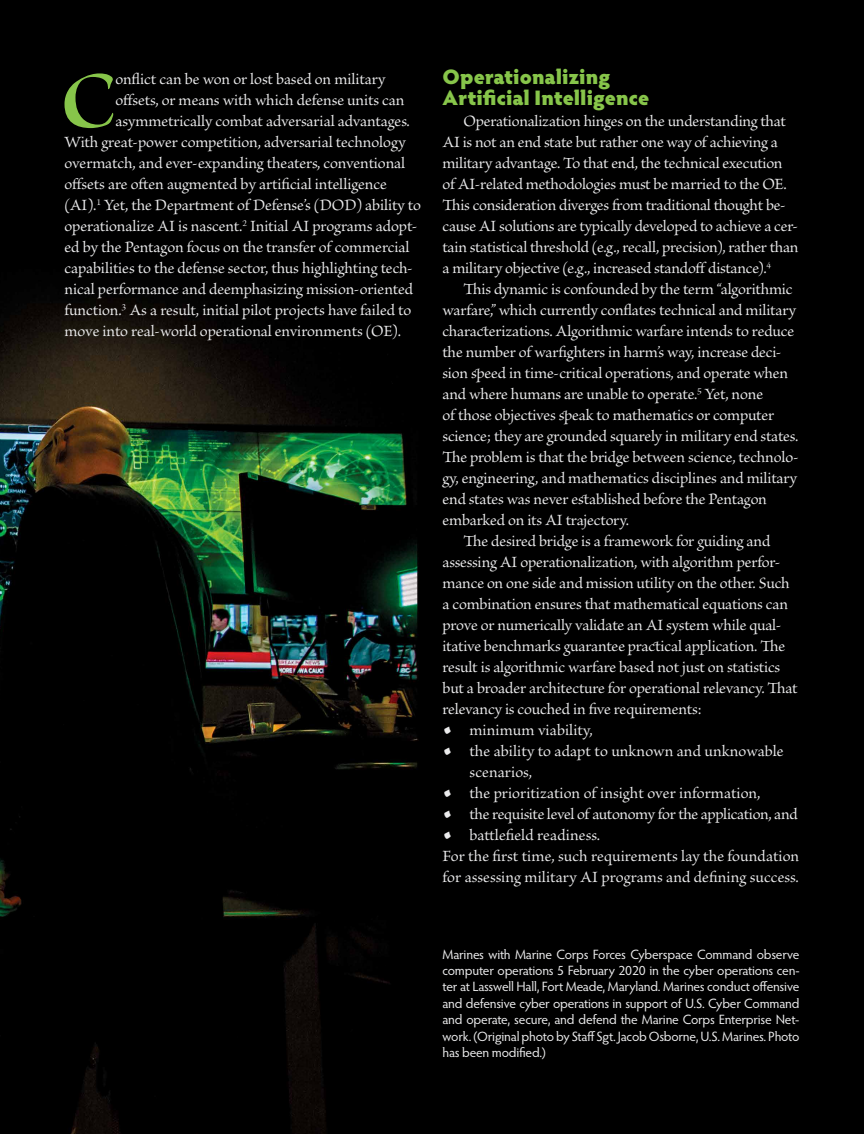
<style>
.page{position:relative;width:864px;height:1134px;background:#fff}
.page>*{position:absolute;margin:0;border:0;box-sizing:border-box;transform-origin:0 0}
.t1{font:87.3px "Brioso Pro Bold Disp";color:#87c54a}
.t2{font:900 21px/21px "Hypatia Sans Pro";color:#87c54a}
.t3{font:16.5px/21px "Brioso Pro";letter-spacing:-.01em;color:#ebebec}
.t4{font:13.5px/16.5px "Hypatia Sans Pro";letter-spacing:-.015em;color:#ebebec;text-align:justify}
.s1{font-size:28.8px}
</style>
<div class="page">
<img style="left:0;top:0;width:864px;height:1134px">
<h1 class="t1" style="left:61px;top:55px;width:57px">C</h1>
<p class="t3" style="left:115px;top:69px;width:272px">onflict can be won or lost based on military</p>
<p class="t3" style="left:115px;top:90px;width:291px">offsets, or means with which defense units can</p>
<p class="t3" style="left:115px;top:111px;width:296px">asymmetrically combat adversarial advantages.</p>
<p class="t3" style="left:65px;top:132px;width:343px">With great-power competition, adversarial technology</p>
<p class="t3" style="left:65px;top:153px;width:342px">overmatch, and ever-expanding theaters, conventional</p>
<p class="t3" style="left:65px;top:174px;width:324px">offsets are often augmented by artificial intelligence</p>
<p class="t3" style="left:65px;top:195px;width:358px">(AI).<sup>1</sup> Yet, the Department of Defense’s (DOD) ability to</p>
<p class="t3" style="left:65px;top:216px;width:354px">operationalize AI is nascent.<sup>2</sup> Initial AI programs adopt-</p>
<p class="t3" style="left:65px;top:237px;width:347px">ed by the Pentagon focus on the transfer of commercial</p>
<p class="t3" style="left:65px;top:258px;width:350px">capabilities to the defense sector, thus highlighting tech-</p>
<p class="t3" style="left:65px;top:279px;width:350px">nical performance and deemphasizing mission-oriented</p>
<p class="t3" style="left:65px;top:300px;width:348px">function.<sup>3</sup> As a result, initial pilot projects have failed to</p>
<p class="t3" style="left:65px;top:321px;width:338px">move into real-world operational environments (OE).</p>
<p class="t2" style="left:442px;top:65px;width:208px">Operationalizing<br>Artificial Intelligence</p>
<p class="t3" style="left:442px;top:111px;width:358px;text-indent:21px">Operationalization hinges on the understanding that AI is not an end state but rather one way of achieving a military advantage. To that end, the technical execution of AI-related methodologies must be married to the OE.<br>This consideration diverges from traditional thought be&shy;cause AI solutions are typically developed to achieve a cer&shy;tain statistical threshold (e.g., recall, precision), rather than a military objective (e.g., increased standoff distance).<sup>4</sup></p>
<p class="t3" style="left:464px;top:279px;width:331px">This dynamic is confounded by the term “algorithmic</p>
<p class="t3" style="left:442px;top:300px;width:355px">warfare,” which currently conflates technical and military</p>
<p class="t3" style="left:442px;top:321px;width:353px">characterizations. Algorithmic warfare intends to reduce</p>
<p class="t3" style="left:442px;top:342px;width:341px">the number of warfighters in harm’s way, increase deci-</p>
<p class="t3" style="left:442px;top:363px;width:347px">sion speed in time-critical operations, and operate when</p>
<p class="t3" style="left:442px;top:384px;width:322px">and where humans are unable to operate.<sup>5</sup> Yet, none</p>
<p class="t3" style="left:443px;top:405px;width:333px">of those objectives speak to mathematics or computer</p>
<p class="t3" style="left:443px;top:426px;width:357px">science; they are grounded squarely in military end states.</p>
<p class="t3" style="left:443px;top:447px;width:358px">The problem is that the bridge between science, technolo-</p>
<p class="t3" style="left:443px;top:468px;width:356px">gy, engineering, and mathematics disciplines and military</p>
<p class="t3" style="left:443px;top:489px;width:326px">end states was never established before the Pentagon</p>
<p class="t3" style="left:443px;top:510px;width:188px">embarked on its AI trajectory.</p>
<p class="t3" style="left:464px;top:531px;width:308px">The desired bridge is a framework for guiding and</p>
<p class="t3" style="left:443px;top:552px;width:340px">assessing AI operationalization, with algorithm perfor-</p>
<p class="t3" style="left:443px;top:573px;width:349px">mance on one side and mission utility on the other. Such</p>
<p class="t3" style="left:443px;top:594px;width:347px">a combination ensures that mathematical equations can</p>
<p class="t3" style="left:443px;top:615px;width:340px">prove or numerically validate an AI system while qual-</p>
<p class="t3" style="left:443px;top:636px;width:344px">itative benchmarks guarantee practical application. The</p>
<p class="t3" style="left:443px;top:657px;width:339px">result is algorithmic warfare based not just on statistics</p>
<p class="t3" style="left:443px;top:678px;width:357px">but a broader architecture for operational relevancy. That</p>
<p class="t3" style="left:443px;top:699px;width:261px">relevancy is couched in five requirements:</p>
<p class="t3" style="left:442px;top:720px;width:152px"><span class="s1">•</span> minimum viability,</p>
<p class="t3" style="left:470px;top:741px;width:316px;text-indent:-27px"><span class="s1">•</span> the ability to adapt to unknown and unknowable scenarios,</p>
<p class="t3" style="left:442px;top:783px;width:320px"><span class="s1">•</span> the prioritization of insight over information,</p>
<p class="t3" style="left:442px;top:804px;width:357px"><span class="s1">•</span> the requisite level of autonomy for the application, and</p>
<p class="t3" style="left:442px;top:825px;width:358px"><span class="s1">•</span> battlefield readiness.<br>For the first time, such requirements lay the foundation for assessing military AI programs and defining success.</p>
<p class="t4" style="left:442px;top:945px;width:359px">Marines with Marine Corps Forces Cyberspace Command observe computer operations 5 February 2020 in the cyber operations cen&shy;ter at Lasswell Hall, Fort Meade, Maryland. Marines conduct offensive and defensive cyber operations in support of U.S. Cyber Command and operate, secure, and defend the Marine Corps Enterprise Net&shy;work. (Original photo by Staff Sgt. Jacob Osborne, U.S. Marines. Photo has been modified.)</p>
</div>
